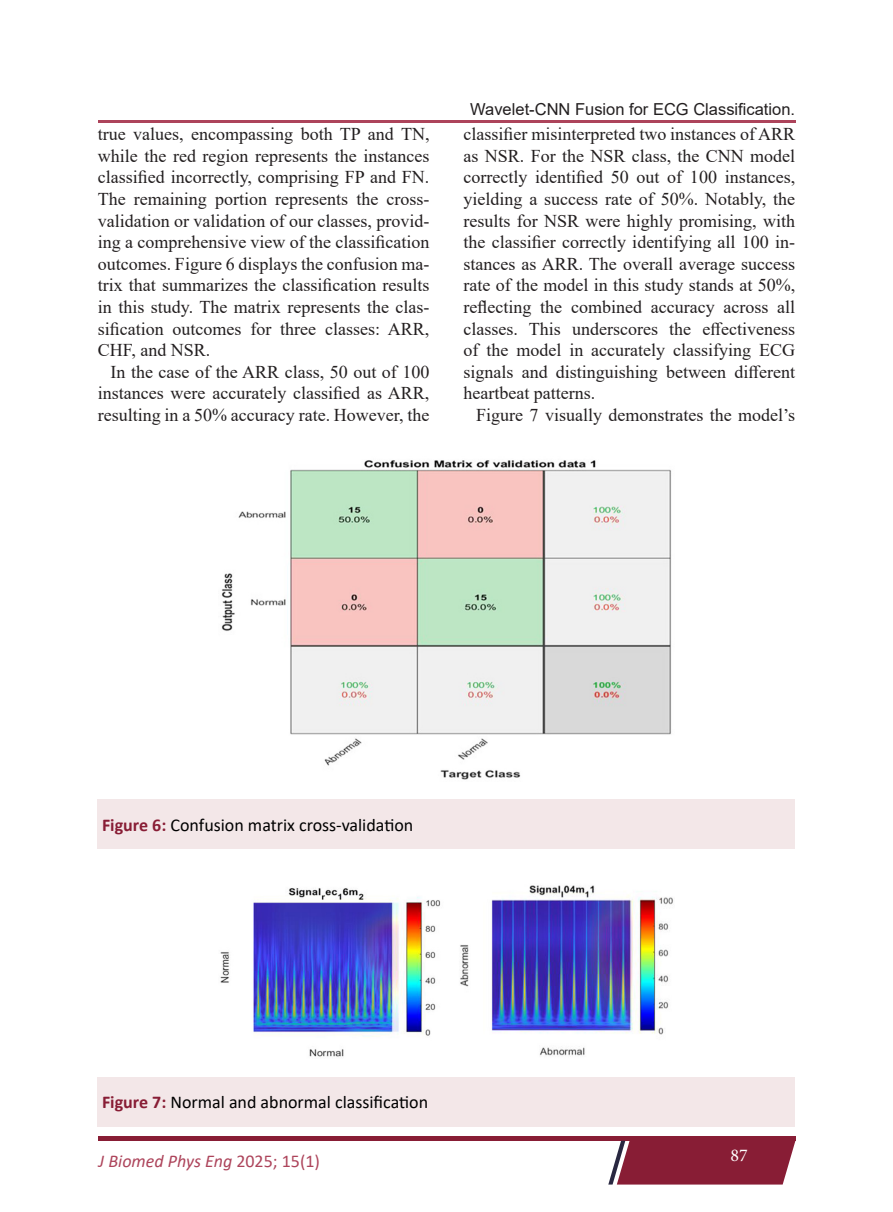
<style>
.page{position:relative;width:893px;height:1212px;background:#fff}
.page>*{position:absolute;margin:0;border:0;box-sizing:border-box;transform-origin:0 0}
.Body{font:18px/21.6px "Times New Roman";color:#231f20;text-align:justify}
.Figure{font:18px "Calibri";color:#000}
.t1{font:italic 18px "Calibri";color:#ad445b}
.t2{font:18px "Minion Pro";color:#fff}
.Running_Title{font:16.5px "Arial";color:#231f20}
.s1{font-weight:700;color:#881d35}
.s2{font-style:normal}
</style>
<div class="page">
<div style="left:98px;top:1136px;width:697px;height:5px;background:#881d35"></div>
<svg style="left:608px;top:1141px;width:187px;height:43px;background:#903147"></svg>
<hr style="left:98px;top:120px;width:698px;height:2px;background:#ad445b">
<div style="left:98px;top:799px;width:697px;height:50px;background:#f3e7e8"></div>
<img style="left:220px;top:885px;width:453px;height:172px">
<div style="left:98px;top:1077px;width:697px;height:49px;background:#f3e7e8"></div>
<img style="left:221px;top:460px;width:450px;height:320px">
<p class="Body" style="left:98px;top:123px;width:333px">true values, encompassing both TP and TN, while the red region represents the instances classified incorrectly, comprising FP and FN.<br>The remaining portion represents the cross&shy;validation or validation of our classes, provid&shy;ing a comprehensive view of the classification outcomes. Figure 6 displays the confusion ma&shy;trix that summarizes the classification results in this study. The matrix represents the clas&shy;sification outcomes for three classes: ARR, CHF, and NSR.</p>
<p class="Body" style="left:98px;top:360px;width:333px;text-indent:13px">In the case of the ARR class, 50 out of 100 instances were accurately classified as ARR, resulting in a 50% accuracy rate. However, the</p>
<p class="Running_Title" style="left:470px;top:98px;width:326px">Wavelet-CNN Fusion for ECG Classification.</p>
<p class="Body" style="left:463px;top:123px;width:333px">classifier misinterpreted two instances of ARR as NSR. For the NSR class, the CNN model correctly identified 50 out of 100 instances, yielding a success rate of 50%. Notably, the results for NSR were highly promising, with the classifier correctly identifying all 100 in&shy;stances as ARR. The overall average success rate of the model in this study stands at 50%, reflecting the combined accuracy across all classes. This underscores the effectiveness of the model in accurately classifying ECG signals and distinguishing between different heartbeat patterns.</p>
<p class="Body" style="left:476px;top:403px;width:320px">Figure 7 visually demonstrates the model’s</p>
<p class="Figure" style="left:102px;top:813px;width:313px"><span class="s1">Figure 6:</span> Confusion matrix cross-validation</p>
<p class="Figure" style="left:102px;top:1090px;width:328px"><span class="s1">Figure 7:</span> Normal and abnormal classification</p>
<p class="t1" style="left:99px;top:1148px;width:223px">J Biomed Phys Eng <span class="s2">2025; 15(1)</span></p>
<p class="t2" style="left:730px;top:1143px;width:19px">87</p>
</div>
